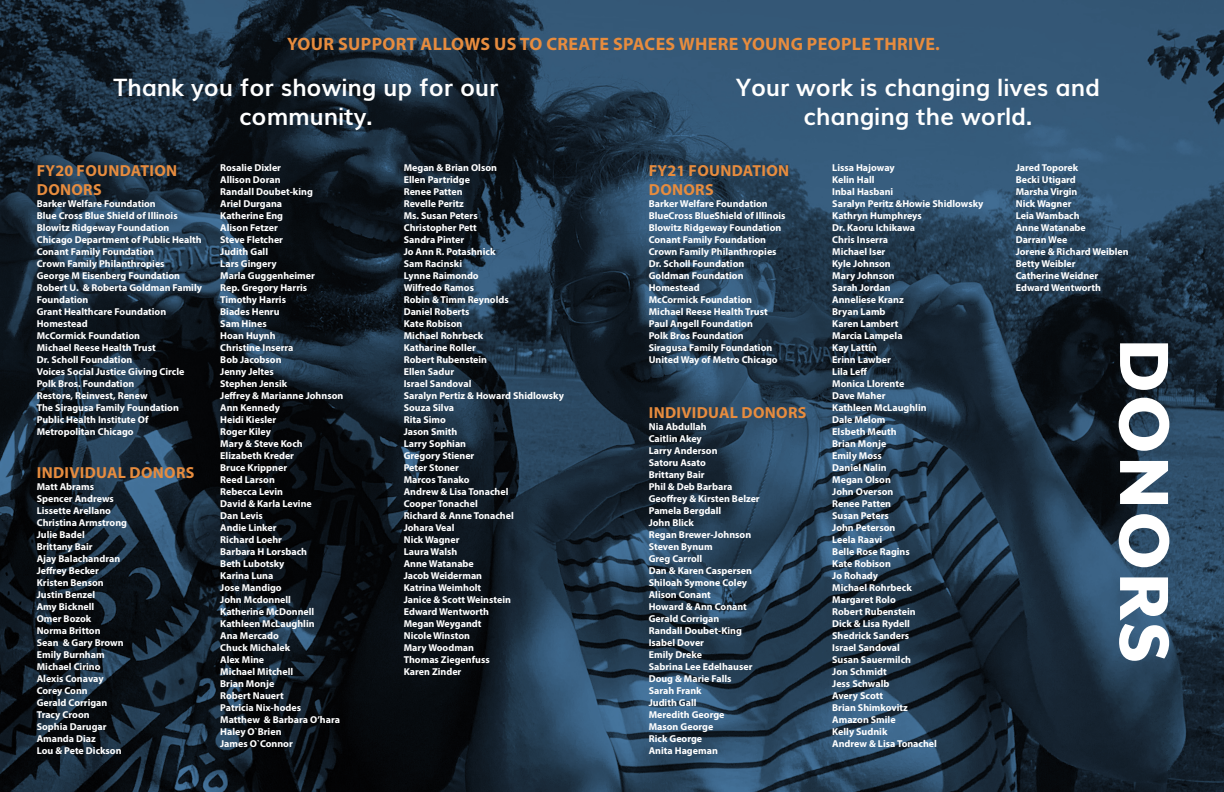
<style>
.page{position:relative;width:1224px;height:792px;background:#fff}
.page>*{position:absolute;margin:0;border:0;box-sizing:border-box;transform-origin:0 0}
.t1{font:800 80px "Mr Eaves Mod OT";letter-spacing:.025em;color:#fff}
.t2{font:700 24px/28.8px "Muli";color:#fff;text-align:center}
.t3{font:700 18px "Myriad Pro";letter-spacing:.02em;color:#e78c3e}
.t4{font:700 16px/19.2px "Myriad Pro";letter-spacing:.02em;color:#e78c3e}
.t5{font:700 10px/12px "Myriad Pro";color:#fff}
</style>
<div class="page">
<img style="left:0;top:0;width:1224px;height:792px">
<h3 class="t3" style="left:287px;top:32px;width:654px">YOUR SUPPORT ALLOWS US TO CREATE SPACES WHERE YOUNG PEOPLE THRIVE.</h3>
<h2 class="t2" style="left:114px;top:71px;width:386px">Thank you for showing up for our community.</h2>
<h3 class="t4" style="left:649px;top:160px;width:142px">FY21 FOUNDATION<br>DONORS</h3>
<p class="t5" style="left:649px;top:197px;width:138px">Barker Welfare Foundation<br>BlueCross BlueShield of Illinois<br>Blowitz Ridgeway Foundation<br>Conant Family Foundation<br>Crown Family Philanthropies<br>Dr. Scholl Foundation<br>Goldman Foundation<br>Homestead<br>McCormick Foundation<br>Michael Reese Health Trust<br>Paul Angell Foundation<br>Polk Bros Foundation<br>Siragusa Family Foundation<br>United Way of Metro Chicago</p>
<h2 class="t2" style="left:736px;top:71px;width:365px">Your work is changing lives and changing the world.</h2>
<p class="t5" style="left:220px;top:161px;width:125px">Rosalie Dixler<br>Allison Doran<br>Randall Doubet-king<br>Ariel Durgana<br>Katherine Eng<br>Alison Fetzer<br>Steve Fletcher<br>Judith Gall<br>Lars Gingery<br>Marla Guggenheimer<br>Rep. Gregory Harris<br>Timothy Harris<br>Biades Henru<br>Sam Hines<br>Hoan Huynh<br>Christine Inserra<br>Bob Jacobson<br>Jenny Jeltes<br>Stephen Jensik<br>Jeffrey &amp; Marianne Johnson<br>Ann Kennedy<br>Heidi Kiesler<br>Roger Kiley<br>Mary &amp; Steve Koch<br>Elizabeth Kreder<br>Bruce Krippner<br>Reed Larson<br>Rebecca Levin<br>David &amp; Karla Levine<br>Dan Levis<br>Andie Linker<br>Richard Loehr<br>Barbara H Lorsbach<br>Beth Lubotsky<br>Karina Luna<br>Jose Mandigo<br>John Mcdonnell<br>Katherine McDonnell<br>Kathleen McLaughlin<br>Ana Mercado<br>Chuck Michalek<br>Alex Mine<br>Michael Mitchell<br>Brian Monje<br>Robert Nauert<br>Patricia Nix-hodes<br>Matthew &amp; Barbara O’hara<br>Haley O`Brien<br>James O`Connor</p>
<p class="t5" style="left:404px;top:161px;width:162px">Megan &amp; Brian Olson<br>Ellen Partridge<br>Renee Patten<br>Revelle Peritz<br>Ms. Susan Peters<br>Christopher Pett<br>Sandra Pinter<br>Jo Ann R. Potashnick<br>Sam Racinski<br>Lynne Raimondo<br>Wilfredo Ramos<br>Robin &amp; Timm Reynolds<br>Daniel Roberts<br>Kate Robison<br>Michael Rohrbeck<br>Katharine Roller<br>Robert Rubenstein<br>Ellen Sadur<br>Israel Sandoval<br>Saralyn Pertiz &amp; Howard Shidlowsky<br>Souza Silva<br>Rita Simo<br>Jason Smith<br>Larry Sophian<br>Gregory Stiener<br>Peter Stoner<br>Marcos Tanako<br>Andrew &amp; Lisa Tonachel<br>Cooper Tonachel<br>Richard &amp; Anne Tonachel<br>Johara Veal<br>Nick Wagner<br>Laura Walsh<br>Anne Watanabe<br>Jacob Weiderman<br>Katrina Weimholt<br>Janice &amp; Scott Weinstein<br>Edward Wentworth<br>Megan Weygandt<br>Nicole Winston<br>Mary Woodman<br>Thomas Ziegenfuss<br>Karen Zinder</p>
<p class="t5" style="left:832px;top:161px;width:153px">Lissa Hajoway<br>Kelin Hall<br>Inbal Hasbani<br>Saralyn Peritz &amp;Howie Shidlowsky<br>Kathryn Humphreys<br>Dr. Kaoru Ichikawa<br>Chris Inserra<br>Michael Iser<br>Kyle Johnson<br>Mary Johnson<br>Sarah Jordan<br>Anneliese Kranz<br>Bryan Lamb<br>Karen Lambert<br>Marcia Lampela<br>Kay Lattin<br>Erinn Lawber<br>Lila Leff<br>Monica Llorente<br>Dave Maher<br>Kathleen McLaughlin<br>Dale Melom<br>Elsbeth Meuth<br>Brian Monje<br>Emily Moss<br>Daniel Nalin<br>Megan Olson<br>John Overson<br>Renee Patten<br>Susan Peters<br>John Peterson<br>Leela Raavi<br>Belle Rose Ragins<br>Kate Robison<br>Jo Rohady<br>Michael Rohrbeck<br>Margaret Rolo<br>Robert Rubenstein<br>Dick &amp; Lisa Rydell<br>Shedrick Sanders<br>Israel Sandoval<br>Susan Sauermilch<br>Jon Schmidt<br>Jess Schwalb<br>Avery Scott<br>Brian Shimkovitz<br>Amazon Smile<br>Kelly Sudnik<br>Andrew &amp; Lisa Tonachel</p>
<p class="t5" style="left:1016px;top:161px;width:114px">Jared Toporek<br>Becki Utigard<br>Marsha Virgin<br>Nick Wagner<br>Leia Wambach<br>Anne Watanabe<br>Darran Wee<br>Jorene &amp; Richard Weiblen<br>Betty Weibler<br>Catherine Weidner<br>Edward Wentworth</p>
<h3 class="t4" style="left:37px;top:160px;width:142px">FY20 FOUNDATION<br>DONORS</h3>
<p class="t5" style="left:37px;top:197px;width:167px">Barker Welfare Foundation<br>Blue Cross Blue Shield of Illinois<br>Blowitz Ridgeway Foundation<br>Chicago Department of Public Health<br>Conant Family Foundation<br>Crown Family Philanthropies<br>George M Eisenberg Foundation<br>Robert U. &amp; Roberta Goldman Family<br>Foundation<br>Grant Healthcare Foundation<br>Homestead<br>McCormick Foundation<br>Michael Reese Health Trust<br>Dr. Scholl Foundation<br>Voices Social Justice Giving Circle<br>Polk Bros. Foundation<br>Restore, Reinvest, Renew<br>The Siragusa Family Foundation<br>Public Health Institute Of<br>Metropolitan Chicago</p>
<h3 class="t4" style="left:37px;top:462px;width:159px">INDIVIDUAL DONORS</h3>
<p class="t5" style="left:37px;top:480px;width:92px">Matt Abrams<br>Spencer Andrews<br>Lissette Arellano<br>Christina Armstrong<br>Julie Badel<br>Brittany Bair<br>Ajay Balachandran<br>Jeffrey Becker<br>Kristen Benson<br>Justin Benzel<br>Amy Bicknell<br>Omer Bozok<br>Norma Britton<br>Sean &amp; Gary Brown<br>Emily Burnham<br>Michael Cirino<br>Alexis Conavay<br>Corey Conn<br>Gerald Corrigan<br>Tracy Croon<br>Sophia Darugar<br>Amanda Diaz<br>Lou &amp; Pete Dickson</p>
<h1 class="t1" style="left:1190px;top:338px;width:327px;rotate:90deg">DONORS</h1>
<h3 class="t4" style="left:649px;top:402px;width:159px">INDIVIDUAL DONORS</h3>
<p class="t5" style="left:649px;top:420px;width:113px">Nia Abdullah<br>Caitlin Akey<br>Larry Anderson<br>Satoru Asato<br>Brittany Bair<br>Phil &amp; Deb Barbara<br>Geoffrey &amp; Kirsten Belzer<br>Pamela Bergdall<br>John Blick<br>Regan Brewer-Johnson<br>Steven Bynum<br>Greg Carroll<br>Dan &amp; Karen Caspersen<br>Shiloah Symone Coley<br>Alison Conant<br>Howard &amp; Ann Conant<br>Gerald Corrigan<br>Randall Doubet-King<br>Isabel Dover<br>Emily Dreke<br>Sabrina Lee Edelhauser<br>Doug &amp; Marie Falls<br>Sarah Frank<br>Judith Gall<br>Meredith George<br>Mason George<br>Rick George<br>Anita Hageman</p>
</div>
